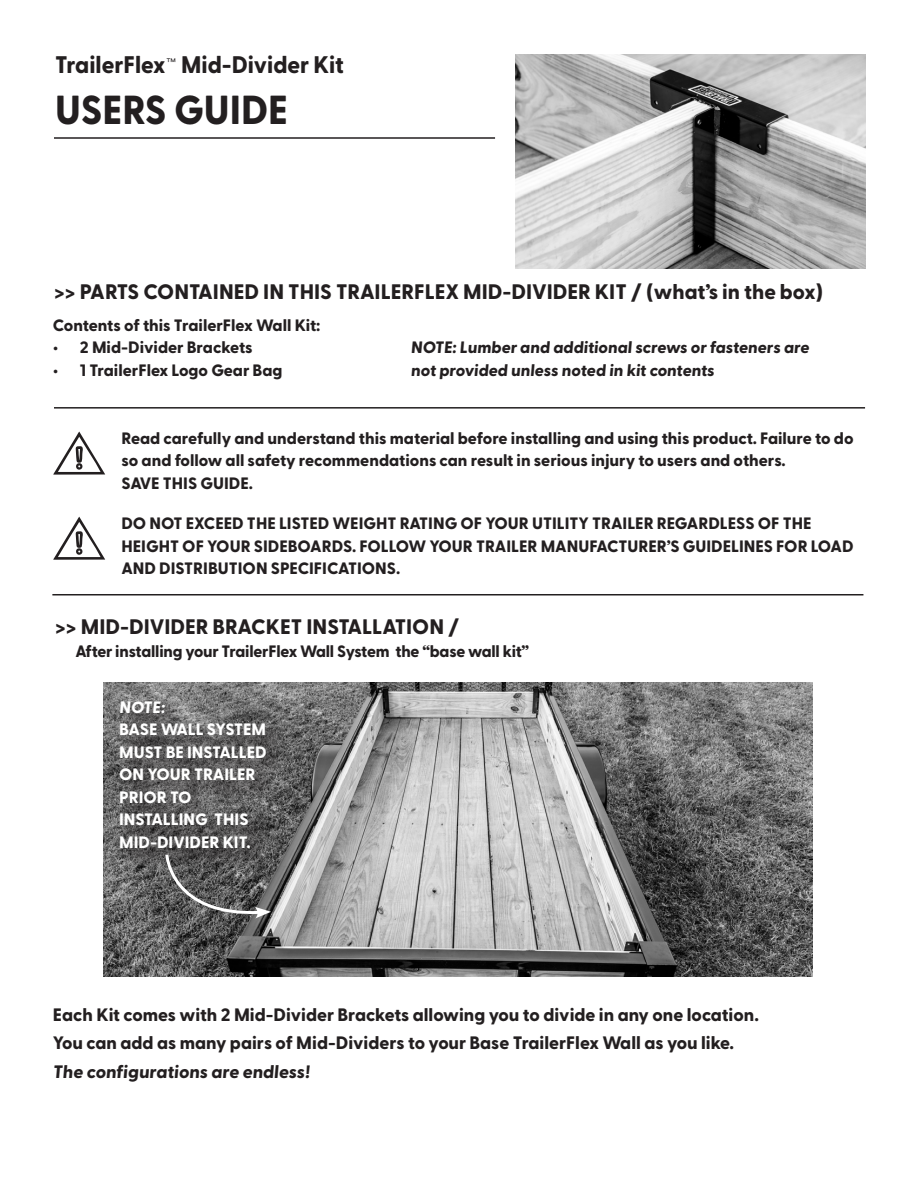
<style>
.page{position:relative;width:918px;height:1188px;background:#fff}
.page>*{position:absolute;margin:0;border:0;box-sizing:border-box;transform-origin:0 0}
.t1{font:800 40.5px "Greycliff CF";color:#231f20;scale:.96 1}
.t2{font:800 24px "Greycliff CF";color:#231f20;scale:.96 1}
.t3{font:800 21px "Greycliff CF";color:#231f20}
.t4{font:800 18px/28.5px "Greycliff CF";color:#231f20}
.t5{font:800 16.5px/22.5px "Greycliff CF";color:#231f20}
.t6{font:800 16.5px/22.5px "Greycliff CF";color:#fff}
.s1{font-weight:400;font-size:21px}
</style>
<div class="page">
<svg style="left:53px;top:432px;width:52px;height:43px"></svg>
<svg style="left:53px;top:517px;width:52px;height:43px"></svg>
<hr style="left:54px;top:407px;width:811px;height:2px;background:#231f20">
<hr style="left:52px;top:594px;width:811px;height:1px;background:#231f20">
<hr style="left:54px;top:137px;width:441px;height:2px;background:#231f20">
<img style="left:515px;top:54px;width:351px;height:215px">
<img style="left:103px;top:682px;width:709px;height:294px">
<div style="left:114px;top:695px;width:177px;height:177px;background:#231f20;opacity:.75"></div>
<svg style="left:164px;top:852px;width:107px;height:66px;background:#606060"></svg>
<p class="t2" style="left:55px;top:50px;width:302px">TrailerFlex<span class="s1">™</span> Mid-Divider Kit</p>
<p class="t1" style="left:55px;top:85px;width:244px">USERS GUIDE</p>
<p class="t3" style="left:54px;top:279px;width:771px">&gt;&gt; PARTS CONTAINED IN THIS TRAILERFLEX MID-DIVIDER KIT / (what’s in the box)</p>
<p class="t5" style="left:53px;top:314px;width:269px">Contents of this TrailerFlex Wall Kit:</p>
<p class="t5" style="left:53px;top:337px;width:201px">• 2 Mid-Divider Brackets</p>
<p class="t5" style="left:53px;top:359px;width:231px">• 1 TrailerFlex Logo Gear Bag</p>
<p class="t5" style="left:411px;top:337px;width:402px">NOTE: Lumber and additional screws or fasteners are not provided unless noted in kit contents</p>
<p class="t5" style="left:122px;top:427px;width:734px">Read carefully and understand this material before installing and using this product. Failure to do so and follow all safety recommendations can result in serious injury to users and others.</p>
<p class="t5" style="left:122px;top:472px;width:133px">SAVE THIS GUIDE.</p>
<p class="t5" style="left:122px;top:513px;width:734px">DO NOT EXCEED THE LISTED WEIGHT RATING OF YOUR UTILITY TRAILER REGARDLESS OF THE<br>HEIGHT OF YOUR SIDEBOARDS. FOLLOW YOUR TRAILER MANUFACTURER’S GUIDELINES FOR LOAD<br>AND DISTRIBUTION SPECIFICATIONS.</p>
<p class="t3" style="left:55px;top:614px;width:406px">&gt;&gt; MID-DIVIDER BRACKET INSTALLATION /</p>
<p class="t5" style="left:75px;top:640px;width:455px">After installing your TrailerFlex Wall System the “base wall kit”</p>
<p class="t6" style="left:119px;top:696px;width:49px">NOTE:</p>
<p class="t6" style="left:119px;top:719px;width:149px">BASE WALL SYSTEM<br>MUST BE INSTALLED<br>ON YOUR TRAILER<br>PRIOR TO<br>INSTALLING THIS<br>MID-DIVIDER KIT.</p>
<p class="t4" style="left:53px;top:1001px;width:708px">Each Kit comes with 2 Mid-Divider Brackets allowing you to divide in any one location.<br>You can add as many pairs of Mid-Dividers to your Base TrailerFlex Wall as you like.</p>
<p class="t4" style="left:53px;top:1058px;width:260px">The configurations are endless!</p>
</div>
